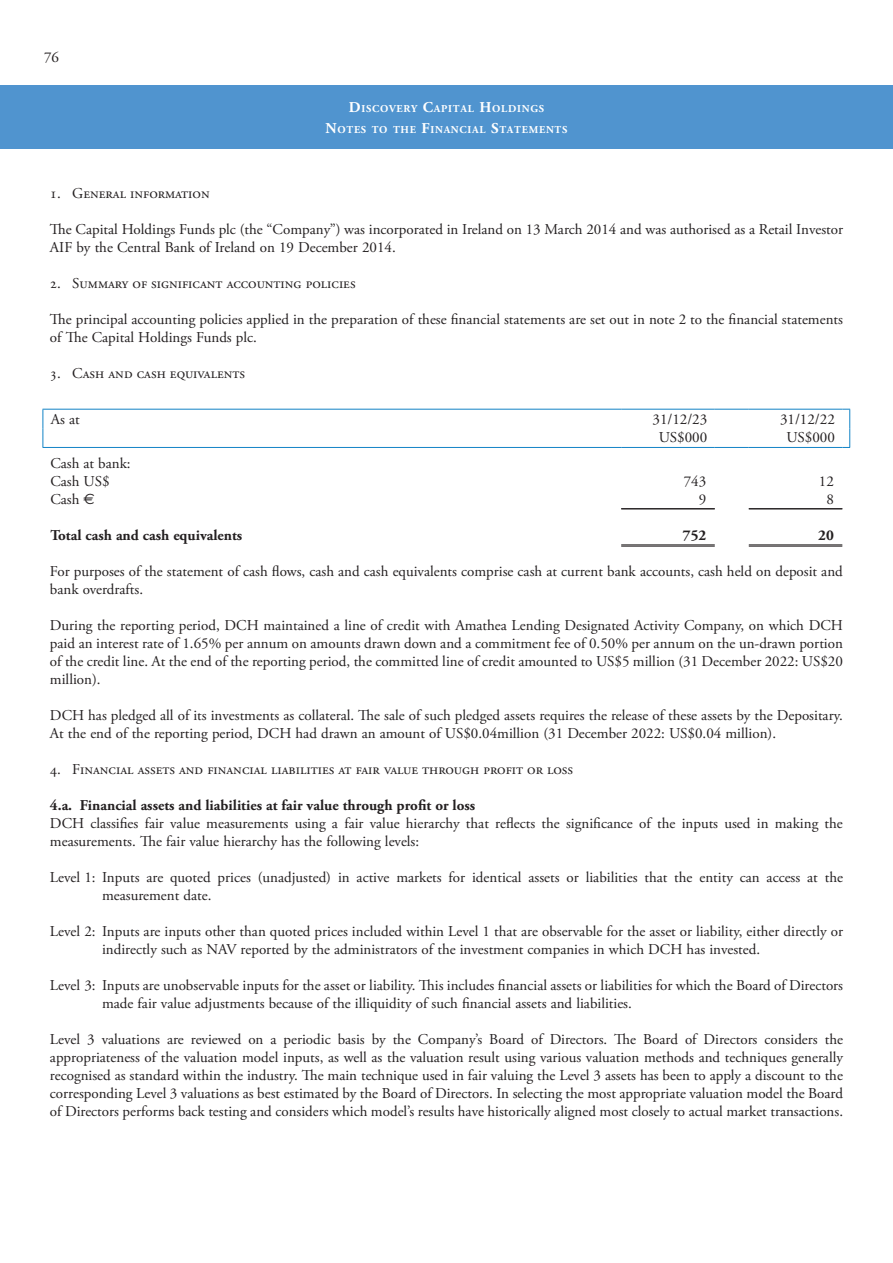
<style>
.page{position:relative;width:893px;height:1263px;background:#fff}
.page>*{position:absolute;margin:0;border:0;box-sizing:border-box;transform-origin:0 0}
.t1{font:15px/18px "Adobe Garamond Pro";color:#231f20}
.t2{font:15px/18px "Adobe Garamond Pro";letter-spacing:-.055em;color:#231f20}
.t3{font:700 15px "Adobe Garamond Pro";color:#231f20}
.t4{font:700 10.5px/21px "Adobe Garamond Pro";letter-spacing:.07em;color:#fff;text-align:center}
.s1{font-size:15px}
.s2{font-family:"Euro Sans"}
</style>
<div class="page">
<div style="left:0;top:85px;width:893px;height:64px;background:#5094cf"></div>
<hr style="left:43px;top:409px;width:578px;height:1px;background:#1283c6">
<hr style="left:621px;top:409px;width:94px;height:1px;background:#1283c6">
<hr style="left:715px;top:409px;width:34px;height:1px;background:#1283c6">
<hr style="left:749px;top:409px;width:93px;height:1px;background:#1283c6">
<svg style="left:43px;top:410px;width:1px;height:37px"></svg>
<hr style="left:43px;top:447px;width:578px;height:1px;background:#1283c6">
<hr style="left:621px;top:447px;width:94px;height:1px;background:#1283c6">
<hr style="left:715px;top:447px;width:34px;height:1px;background:#1283c6">
<hr style="left:749px;top:447px;width:93px;height:1px;background:#1283c6">
<svg style="left:842px;top:409px;width:8px;height:39px"></svg>
<hr style="left:621px;top:508px;width:94px;height:1px;background:#231f20">
<hr style="left:621px;top:509px;width:94px;height:1px;background:#231f20">
<hr style="left:749px;top:508px;width:93px;height:1px;background:#231f20">
<hr style="left:749px;top:509px;width:93px;height:1px;background:#231f20">
<hr style="left:621px;top:545px;width:94px;height:1px;background:#231f20">
<hr style="left:621px;top:546px;width:94px;height:1px;background:#231f20">
<hr style="left:749px;top:545px;width:93px;height:1px;background:#231f20">
<hr style="left:749px;top:546px;width:93px;height:1px;background:#231f20">
<p class="t1" style="left:44px;top:49px;width:16px">76</p>
<p class="t4" style="left:325px;top:98px;width:243px"><span class="s1">D</span>ISCOVERY <span class="s1">C</span>APITAL <span class="s1">H</span>OLDINGS<br><span class="s1">N</span>OTES TO THE <span class="s1">F</span>INANCIAL <span class="s1">S</span>TATEMENTS</p>
<p class="t1" style="left:50px;top:185px;width:161px">1. General information</p>
<p class="t1" style="left:50px;top:221px;width:795px">The Capital Holdings Funds plc (the “Company”) was incorporated in Ireland on 13 March 2014 and was authorised as a Retail Investor<br>AIF by the Central Bank of Ireland on 19 December 2014.</p>
<p class="t1" style="left:50px;top:275px;width:307px">2. Summary of significant accounting policies</p>
<p class="t1" style="left:50px;top:311px;width:795px">The principal accounting policies applied in the preparation of these financial statements are set out in note 2 to the financial statements of The Capital Holdings Funds plc.</p>
<p class="t1" style="left:50px;top:365px;width:196px">3. Cash and cash equivalents</p>
<p class="t1" style="left:51px;top:411px;width:30px">As at</p>
<p class="t1" style="left:652px;top:411px;width:56px">31/12/23</p>
<p class="t1" style="left:780px;top:411px;width:56px">31/12/22</p>
<p class="t1" style="left:659px;top:429px;width:50px">US$000</p>
<p class="t1" style="left:786px;top:429px;width:50px">US$000</p>
<p class="t1" style="left:50px;top:455px;width:82px">Cash at bank:<br>Cash US$</p>
<p class="t1" style="left:684px;top:473px;width:24px">743</p>
<p class="t1" style="left:819px;top:473px;width:16px">12</p>
<p class="t1" style="left:50px;top:491px;width:46px">Cash <span class="s2">€</span></p>
<p class="t1" style="left:699px;top:491px;width:9px">9</p>
<p class="t1" style="left:826px;top:491px;width:9px">8</p>
<p class="t3" style="left:50px;top:527px;width:193px">Total cash and cash equivalents</p>
<p class="t3" style="left:683px;top:527px;width:25px">752</p>
<p class="t3" style="left:818px;top:527px;width:17px">20</p>
<p class="t1" style="left:50px;top:563px;width:794px">For purposes of the statement of cash flows, cash and cash equivalents comprise cash at current bank accounts, cash held on deposit and bank overdrafts.</p>
<p class="t1" style="left:50px;top:617px;width:794px;text-align:justify">During the reporting period, DCH maintained a line of credit with Amathea Lending Designated Activity Company, on which DCH paid an interest rate of 1.65% per annum on amounts drawn down and a commitment fee of 0.50% per annum on the un-drawn portion of the credit line. At the end of the reporting period, the committed line of credit amounted to US$5 million (31 December 2022: US$20 million).</p>
<p class="t1" style="left:50px;top:707px;width:794px">DCH has pledged all of its investments as collateral. The sale of such pledged assets requires the release of these assets by the Depositary.<br>At the end of the reporting period, DCH had drawn an amount of US$0.04million (31 December 2022: US$0.04 million).</p>
<p class="t1" style="left:50px;top:761px;width:525px">4. Financial assets and financial liabilities at fair value through profit or loss</p>
<p class="t3" style="left:50px;top:797px;width:427px">4.a. Financial assets and liabilities at fair value through profit or loss</p>
<p class="t2" style="left:50px;top:815px;width:794px">DCH classifies fair value measurements using a fair value hierarchy that reflects the significance of the inputs used in making the measurements. The fair value hierarchy has the following levels:</p>
<p class="t1" style="left:102px;top:869px;width:742px;text-indent:-52px">Level 1: Inputs are quoted prices (unadjusted) in active markets for identical assets or liabilities that the entity can access at the measurement date.</p>
<p class="t1" style="left:102px;top:923px;width:743px;text-indent:-52px">Level 2: Inputs are inputs other than quoted prices included within Level 1 that are observable for the asset or liability, either directly or indirectly such as NAV reported by the administrators of the investment companies in which DCH has invested.</p>
<p class="t1" style="left:102px;top:977px;width:742px;text-indent:-52px">Level 3: Inputs are unobservable inputs for the asset or liability. This includes financial assets or liabilities for which the Board of Directors made fair value adjustments because of the illiquidity of such financial assets and liabilities.</p>
<p class="t1" style="left:50px;top:1031px;width:795px;text-align:justify">Level 3 valuations are reviewed on a periodic basis by the Company’s Board of Directors. The Board of Directors considers the appropriateness of the valuation model inputs, as well as the valuation result using various valuation methods and techniques generally recognised as standard within the industry. The main technique used in fair valuing the Level 3 assets has been to apply a discount to the corresponding Level 3 valuations as best estimated by the Board of Directors. In selecting the most appropriate valuation model the Board of Directors performs back testing and considers which model’s results have historically aligned most closely to actual market transactions.</p>
</div>
